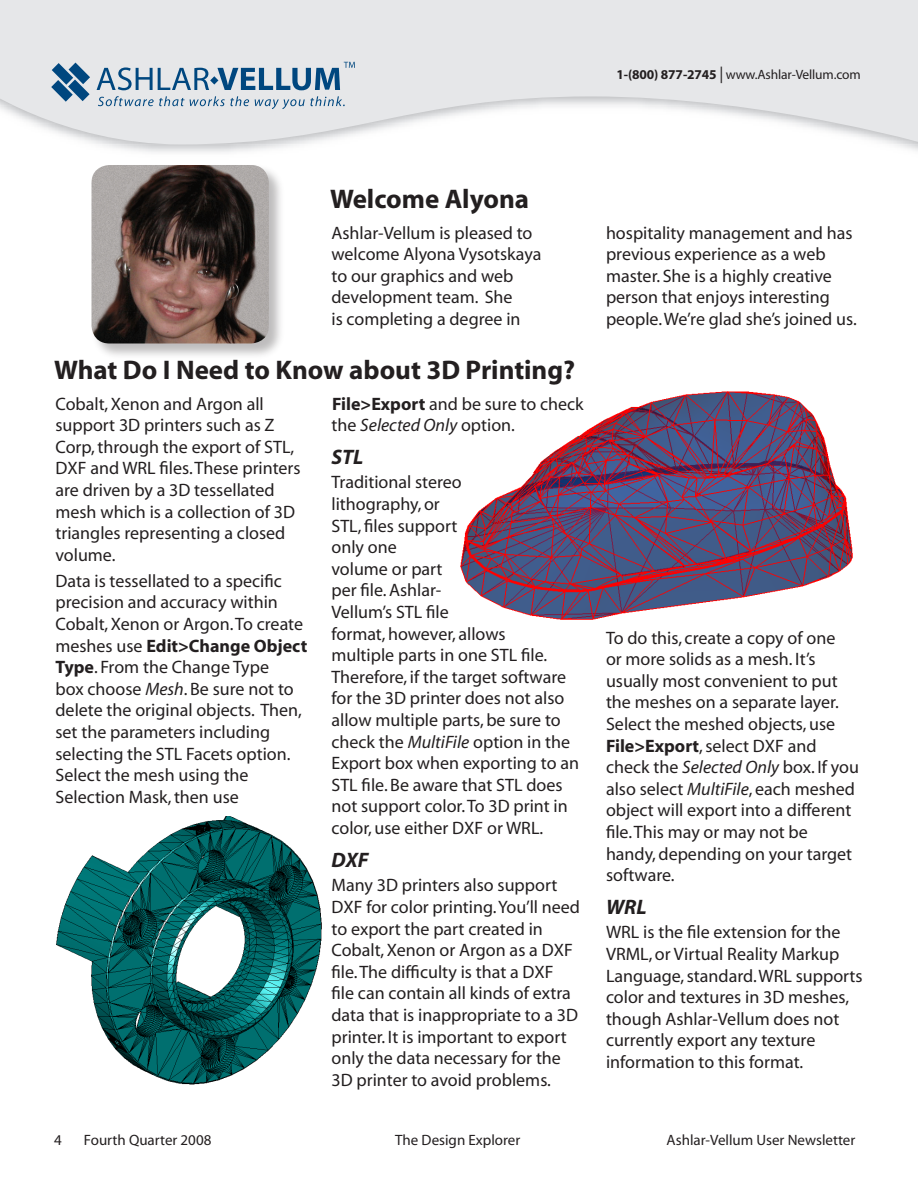
<style>
.page{position:relative;width:918px;height:1188px;background:#fff}
.page>*{position:absolute;margin:0;border:0;box-sizing:border-box;transform-origin:0 0}
.t1{font:700 27px "Myriad";color:#231f20}
.t2{font:21px "Myriad";letter-spacing:-.02em;color:#231f20}
.t3{font:italic 700 21px "Myriad";color:#231f20}
.t4{font:18px/21.6px "Myriad";color:#231f20}
.t5{font:15px "Myriad";color:#231f20}
.t6{font:13.5px "Myriad";letter-spacing:-.01em;color:#231f20}
.s1{font-weight:700}
.s2{font-size:16.5px}
.s3{font-style:italic}
</style>
<div class="page">
<svg style="left:0;top:0;width:918px;height:149px;fill:#e6e7e9"></svg>
<svg style="left:98px;top:96px;width:151px;height:10px;background:#b3c3d1"></svg>
<svg style="left:255px;top:96px;width:90px;height:13px"></svg>
<svg style="left:51px;top:63px;width:39px;height:39px;background:#6a91b0"></svg>
<svg style="left:97px;top:62px;width:258px;height:28px;background:#9fb5c8"></svg>
<img style="left:460px;top:391px;width:393px;height:229px">
<div style="left:90px;top:164px;width:197px;height:196px;background:#231f20;opacity:.3"></div>
<img style="left:92px;top:165px;width:177px;height:179px;border-radius:18px">
<img style="left:56px;top:816px;width:266px;height:269px">
<p class="t6" style="left:616px;top:68px;width:246px"><span class="s1">1-(800) 877-2745</span> <span class="s2">|</span> www.Ashlar-Vellum.com</p>
<p class="t1" style="left:330px;top:185px;width:201px">Welcome Alyona</p>
<p class="t4" style="left:332px;top:222px;width:211px">Ashlar-Vellum is pleased to welcome Alyona Vysotskaya to our graphics and web development team. She<br>is completing a degree in</p>
<p class="t4" style="left:606px;top:222px;width:252px">hospitality management and has previous experience as a web master. She is a highly creative person that enjoys interesting people. We’re glad she’s joined us.</p>
<p class="t1" style="left:54px;top:356px;width:523px">What Do I Need to Know about 3D Printing?</p>
<p class="t4" style="left:56px;top:393px;width:247px">Cobalt, Xenon and Argon all support 3D printers such as Z<br>Corp, through the export of STL,<br>DXF and WRL files. These printers are driven by a 3D tessellated mesh which is a collection of 3D triangles representing a closed volume.</p>
<p class="t4" style="left:56px;top:571px;width:253px">Data is tessellated to a specific precision and accuracy within<br>Cobalt, Xenon or Argon. To create meshes use <span class="s1">Edit&gt;Change Object<br>Type</span>. From the Change Type<br>box choose <span class="s3">Mesh</span>. Be sure not to delete the original objects. Then, set the parameters including selecting the STL Facets option.<br>Select the mesh using the<br>Selection Mask, then use</p>
<p class="t4" style="left:332px;top:393px;width:254px"><span class="s1">File&gt;Export</span> and be sure to check the <span class="s3">Selected Only</span> option.</p>
<p class="t3" style="left:332px;top:446px;width:34px">STL</p>
<p class="t4" style="left:332px;top:472px;width:249px">Traditional stereo<br>lithography, or<br>STL, files support<br>only one<br>volume or part<br>per file. Ashlar-<br>Vellum’s STL file<br>format, however, allows<br>multiple parts in one STL file.<br>Therefore, if the target software for the 3D printer does not also allow multiple parts, be sure to check the <span class="s3">MultiFile</span> option in the<br>Export box when exporting to an<br>STL file. Be aware that STL does not support color. To 3D print in color, use either DXF or WRL.</p>
<p class="t3" style="left:332px;top:849px;width:38px">DXF</p>
<p class="t4" style="left:332px;top:875px;width:250px">Many 3D printers also support<br>DXF for color printing. You’ll need to export the part created in<br>Cobalt, Xenon or Argon as a DXF file. The difficulty is that a DXF file can contain all kinds of extra data that is inappropriate to a 3D printer. It is important to export only the data necessary for the<br>3D printer to avoid problems.</p>
<p class="t4" style="left:606px;top:627px;width:254px">To do this, create a copy of one<br>or more solids as a mesh. It’s usually most convenient to put the meshes on a separate layer.<br>Select the meshed objects, use<br><span class="s1">File&gt;Export</span>, select DXF and check the <span class="s3">Selected Only</span> box. If you also select <span class="s3">MultiFile</span>, each meshed object will export into a different file. This may or may not be handy, depending on your target software.</p>
<p class="t3" style="left:606px;top:896px;width:42px">WRL</p>
<p class="t4" style="left:606px;top:922px;width:258px">WRL is the file extension for the<br>VRML, or Virtual Reality Markup<br>Language, standard. WRL supports color and textures in 3D meshes, though Ashlar-Vellum does not currently export any texture information to this format.</p>
<p class="t2" style="left:117px;top:1131px;width:170px">Powered by <span class="s1">Vellum</span></p>
<p class="t5" style="left:54px;top:1133px;width:9px">4</p>
<p class="t5" style="left:84px;top:1133px;width:129px">Fourth Quarter 2008</p>
<p class="t5" style="left:395px;top:1133px;width:127px">The Design Explorer</p>
<p class="t5" style="left:667px;top:1133px;width:190px">Ashlar-Vellum User Newsletter</p>
</div>
